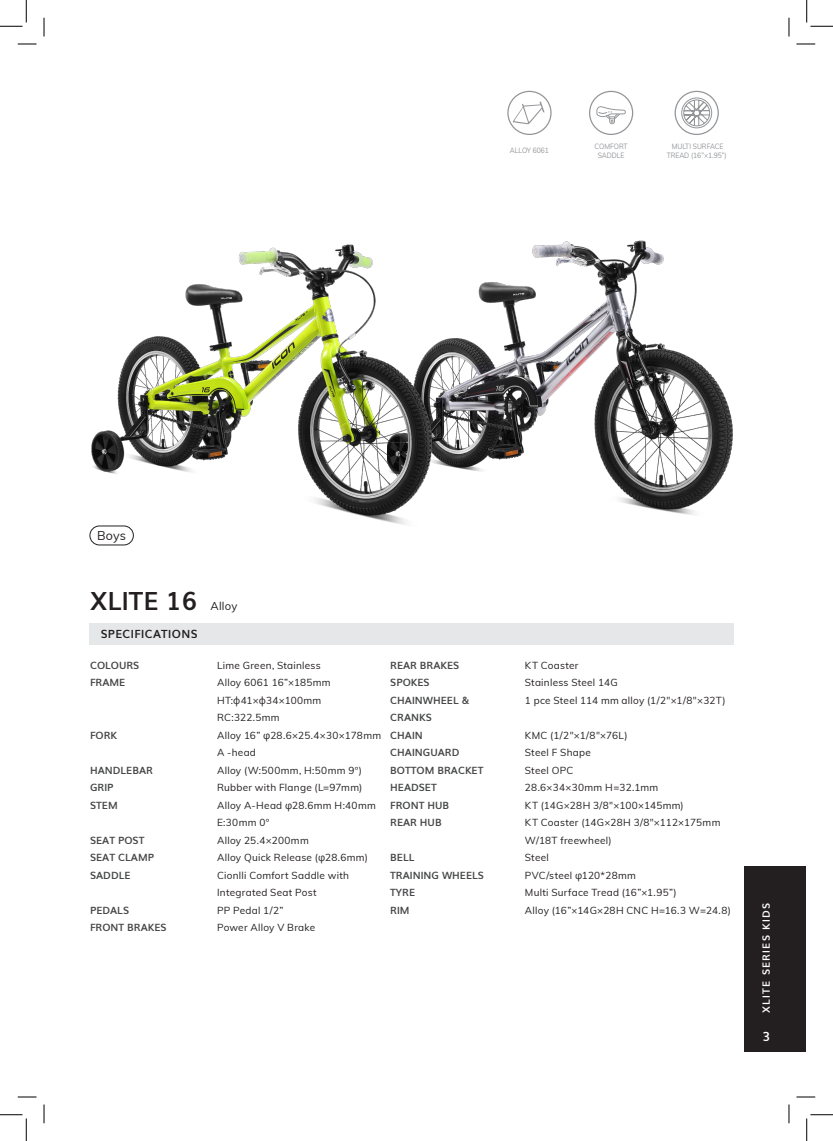
<style>
.page{position:relative;width:833px;height:1141px;background:#fff}
.page>*{position:absolute;margin:0;border:0;box-sizing:border-box;transform-origin:0 0}
.Title_Bold{font:700 25px "Muli";color:#231f20}
.Specs_Bold{font:12.5px "Muli";color:#231f20}
.t1{font:700 12.5px "Muli";color:#fff}
.Specs_Bold-2{font:700 11.25px "Muli";letter-spacing:.035em;color:#231f20}
.Specs_Bold-3{font:11.25px "Muli";letter-spacing:.02em;color:#231f20}
.t2{font:10px/17.5px "Muli";letter-spacing:.025em;color:#231f20}
.t3{font:700 10px/17.5px "Muli";color:#454647}
.Page_Number{font:700 10px "Muli";letter-spacing:.12em;color:#fff}
.t4{font:7.5px/9px "Muli";color:#939598;text-align:center;scale:.9 1}
.s1{font-family:"Open Sans"}
</style>
<div class="page">
<div style="left:743px;top:865px;width:62px;height:186px;background:#231f20"></div>
<div style="left:90px;top:622px;width:643px;height:22px;background:#e6e7e9"></div>
<svg style="left:513px;top:102px;width:31px;height:22px"></svg>
<div style="left:507px;top:91px;width:44px;height:44px;border:1px solid #939598;border-radius:50%"></div>
<div style="left:588px;top:91px;width:45px;height:44px;border:1px solid #939598;border-radius:50%"></div>
<div style="left:674px;top:91px;width:44px;height:44px;border:1px solid #939598;border-radius:50%"></div>
<img style="left:436px;top:240px;width:297px;height:275px">
<img style="left:90px;top:244px;width:346px;height:288px">
<svg style="left:596px;top:106px;width:29px;height:18px"></svg>
<svg style="left:680px;top:97px;width:32px;height:32px"></svg>
<div style="left:90px;top:525px;width:44px;height:20px;border:1px solid #231f20;border-radius:9px"></div>
<svg style="left:18px;top:43px;width:18px;height:2px"></svg>
<svg style="left:796px;top:43px;width:18px;height:2px"></svg>
<svg style="left:18px;top:1096px;width:18px;height:1px"></svg>
<svg style="left:796px;top:1096px;width:18px;height:1px"></svg>
<svg style="left:43px;top:18px;width:2px;height:18px"></svg>
<svg style="left:43px;top:1104px;width:2px;height:19px"></svg>
<svg style="left:788px;top:18px;width:1px;height:18px"></svg>
<svg style="left:788px;top:1104px;width:1px;height:19px"></svg>
<svg style="left:0;top:0;width:27px;height:27px"></svg>
<svg style="left:0;top:1114px;width:27px;height:26px"></svg>
<svg style="left:806px;top:0;width:26px;height:27px"></svg>
<svg style="left:806px;top:1114px;width:26px;height:26px"></svg>
<p class="t4" style="left:509px;top:145px;width:45px">ALLOY 6061</p>
<p class="t4" style="left:594px;top:141px;width:38px">COMFORT</p>
<p class="t4" style="left:597px;top:150px;width:31px">SADDLE</p>
<p class="t4" style="left:666px;top:141px;width:68px">MULTI SURFACE<br>TREAD (16”×1.95”)</p>
<p class="Specs_Bold" style="left:97px;top:526px;width:30px">Boys</p>
<p class="Title_Bold" style="left:90px;top:580px;width:108px">XLITE 16</p>
<p class="Specs_Bold-3" style="left:210px;top:597px;width:28px">Alloy</p>
<p class="Specs_Bold-2" style="left:101px;top:625px;width:98px">SPECIFICATIONS</p>
<p class="t3" style="left:90px;top:655px;width:51px">COLOURS</p>
<p class="t3" style="left:90px;top:673px;width:37px">FRAME</p>
<p class="t3" style="left:90px;top:725px;width:29px">FORK</p>
<p class="t3" style="left:90px;top:760px;width:64px">HANDLEBAR</p>
<p class="t3" style="left:90px;top:778px;width:25px">GRIP</p>
<p class="t3" style="left:90px;top:795px;width:29px">STEM</p>
<p class="t3" style="left:90px;top:830px;width:56px">SEAT POST</p>
<p class="t3" style="left:90px;top:848px;width:65px">SEAT CLAMP</p>
<p class="t3" style="left:90px;top:865px;width:42px">SADDLE</p>
<p class="t3" style="left:90px;top:900px;width:41px">PEDALS</p>
<p class="t3" style="left:90px;top:918px;width:78px">FRONT BRAKES</p>
<p class="t2" style="left:217px;top:655px;width:105px">Lime Green, Stainless</p>
<p class="t2" style="left:217px;top:673px;width:115px">Alloy 6061 16”×185mm<br>HT:<span class="s1">ф</span>41×<span class="s1">ф</span>34×100mm<br>RC:322.5mm</p>
<p class="t2" style="left:217px;top:725px;width:165px">Alloy 16” <span class="s1">φ</span>28.6×25.4×30×178mm<br>A -head</p>
<p class="t2" style="left:217px;top:760px;width:146px">Alloy (W:500mm, H:50mm 9°)</p>
<p class="t2" style="left:217px;top:778px;width:147px">Rubber with Flange (L=97mm)</p>
<p class="t2" style="left:217px;top:795px;width:160px">Alloy A-Head <span class="s1">φ</span>28.6mm H:40mm<br>E:30mm 0°</p>
<p class="t2" style="left:217px;top:830px;width:93px">Alloy 25.4×200mm</p>
<p class="t2" style="left:217px;top:848px;width:152px">Alloy Quick Release (<span class="s1">φ</span>28.6mm)</p>
<p class="t2" style="left:217px;top:865px;width:133px">Cionlli Comfort Saddle with<br>Integrated Seat Post</p>
<p class="t2" style="left:217px;top:900px;width:68px">PP Pedal 1/2”</p>
<p class="t2" style="left:217px;top:918px;width:99px">Power Alloy V Brake</p>
<p class="t3" style="left:390px;top:655px;width:71px">REAR BRAKES</p>
<p class="t3" style="left:390px;top:673px;width:41px">SPOKES</p>
<p class="t3" style="left:390px;top:690px;width:81px">CHAINWHEEL &amp;<br>CRANKS</p>
<p class="t3" style="left:390px;top:725px;width:34px">CHAIN</p>
<p class="t3" style="left:390px;top:743px;width:71px">CHAINGUARD</p>
<p class="t3" style="left:390px;top:760px;width:95px">BOTTOM BRACKET</p>
<p class="t3" style="left:390px;top:778px;width:48px">HEADSET</p>
<p class="t3" style="left:390px;top:795px;width:60px">FRONT HUB</p>
<p class="t3" style="left:390px;top:813px;width:53px">REAR HUB</p>
<p class="t3" style="left:390px;top:848px;width:26px">BELL</p>
<p class="t3" style="left:390px;top:865px;width:95px">TRAINING WHEELS</p>
<p class="t3" style="left:390px;top:883px;width:26px">TYRE</p>
<p class="t3" style="left:390px;top:900px;width:21px">RIM</p>
<p class="t2" style="left:524px;top:655px;width:55px">KT Coaster</p>
<p class="t2" style="left:524px;top:673px;width:94px">Stainless Steel 14G</p>
<p class="t2" style="left:524px;top:690px;width:202px">1 pce Steel 114 mm alloy (1/2<span class="s1">″</span>×1/8<span class="s1">″</span>×32T)</p>
<p class="t2" style="left:524px;top:725px;width:104px">KMC (1/2<span class="s1">″</span>×1/8<span class="s1">″</span>×76L)</p>
<p class="t2" style="left:524px;top:743px;width:67px">Steel F Shape</p>
<p class="t2" style="left:524px;top:760px;width:50px">Steel OPC</p>
<p class="t2" style="left:524px;top:778px;width:135px">28.6×34×30mm H=32.1mm</p>
<p class="t2" style="left:524px;top:795px;width:160px">KT (14G×28H 3/8<span class="s1">″</span>×100×145mm)</p>
<p class="t2" style="left:524px;top:813px;width:197px">KT Coaster (14G×28H 3/8<span class="s1">″</span>×112×175mm<br>W/18T freewheel)</p>
<p class="t2" style="left:524px;top:848px;width:25px">Steel</p>
<p class="t2" style="left:524px;top:865px;width:112px">PVC/steel <span class="s1">φ</span>120*28mm</p>
<p class="t2" style="left:524px;top:883px;width:153px">Multi Surface Tread (16”×1.95”)</p>
<p class="t2" style="left:524px;top:900px;width:207px">Alloy (16”×14G×28H CNC H=16.3 W=24.8)</p>
<p class="Page_Number" style="left:757px;top:1012px;width:111px;rotate:-90deg">XLITE SERIES KIDS</p>
<p class="t1" style="left:762px;top:1026px;width:9px">3</p>
</div>
